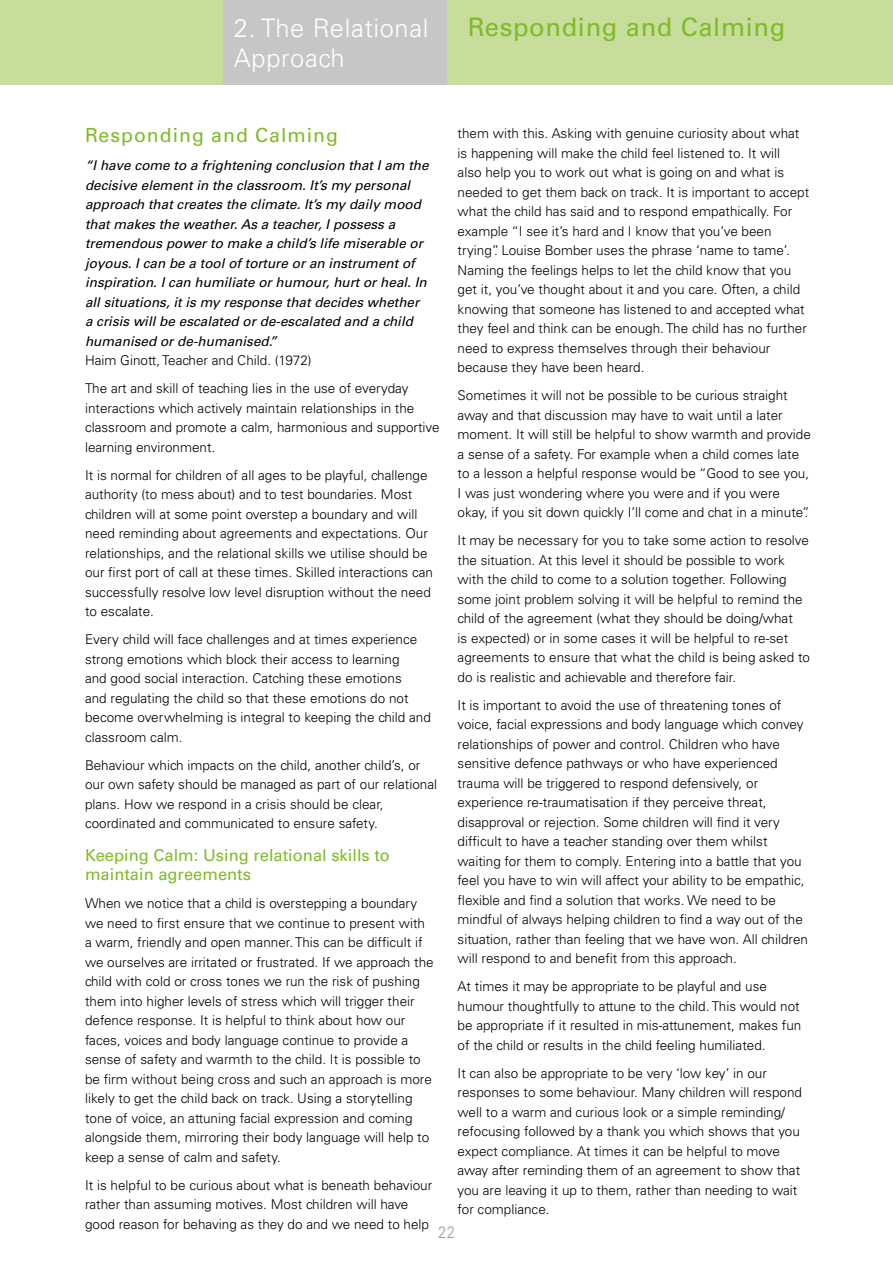
<style>
.page{position:relative;width:893px;height:1263px;background:#fff}
.page>*{position:absolute;margin:0;border:0;box-sizing:border-box;transform-origin:0 0}
.t1{font:300 25.5px/30px "Univers";letter-spacing:.025em;color:#fff}
.t2{font:25.5px "Univers";letter-spacing:.025em;color:#80ba27}
.t3{font:19.5px "Univers";letter-spacing:.05em;color:#80ba27}
.t4{font:16.5px/19.5px "Univers";color:#80ba27}
.t5{font:300 16.5px "Univers";color:#9d9d9c;scale:.9 1}
.t6{font:300 13.5px/19.5px "Univers";color:#000}
.t7{font:italic 13.5px/19.5px "Univers";color:#000}
</style>
<div class="page">
<div style="left:0;top:0;width:893px;height:85px;background:#c7dd9b"></div>
<div style="left:223px;top:0;width:223px;height:85px;background:#c6c6c6"></div>
<h1 class="t1" style="left:234px;top:13px;width:196px">2. The Relational<br>Approach</h1>
<h1 class="t2" style="left:468px;top:12px;width:319px">Responding and Calming</h1>
<h2 class="t3" style="left:85px;top:124px;width:255px">Responding and Calming</h2>
<p class="t7" style="left:85px;top:156px;width:345px">“I have come to a frightening conclusion that I am the decisive element in the classroom. It’s my personal approach that creates the climate. It’s my daily mood that makes the weather. As a teacher, I possess a tremendous power to make a child’s life miserable or joyous. I can be a tool of torture or an instrument of inspiration. I can humiliate or humour, hurt or heal. In all situations, it is my response that decides whether a crisis will be escalated or de-escalated and a child humanised or de-humanised.”</p>
<p class="t6" style="left:85px;top:346px;width:325px;line-height:28px">Haim Ginott, Teacher and Child. (1972)<br>The art and skill of teaching lies in the use of everyday</p>
<p class="t6" style="left:85px;top:398px;width:356px">interactions which actively maintain relationships in the classroom and promote a calm, harmonious and supportive learning environment.</p>
<p class="t6" style="left:85px;top:465px;width:350px">It is normal for children of all ages to be playful, challenge authority (to mess about) and to test boundaries. Most children will at some point overstep a boundary and will need reminding about agreements and expectations. Our relationships, and the relational skills we utilise should be our first port of call at these times. Skilled interactions can successfully resolve low level disruption without the need to escalate.</p>
<p class="t6" style="left:85px;top:630px;width:347px">Every child will face challenges and at times experience strong emotions which block their access to learning<br>and good social interaction. Catching these emotions<br>and regulating the child so that these emotions do not become overwhelming is integral to keeping the child and classroom calm.</p>
<p class="t6" style="left:85px;top:755px;width:354px">Behaviour which impacts on the child, another child’s, or our own safety should be managed as part of our relational plans. How we respond in a crisis should be clear, coordinated and communicated to ensure safety.</p>
<p class="t4" style="left:85px;top:845px;width:307px">Keeping Calm: Using relational skills to maintain agreements</p>
<p class="t6" style="left:85px;top:893px;width:350px">When we notice that a child is overstepping a boundary we need to first ensure that we continue to present with a warm, friendly and open manner. This can be difficult if we ourselves are irritated or frustrated. If we approach the child with cold or cross tones we run the risk of pushing them into higher levels of stress which will trigger their defence response. It is helpful to think about how our faces, voices and body language continue to provide a sense of safety and warmth to the child. It is possible to be firm without being cross and such an approach is more likely to get the child back on track. Using a storytelling tone of voice, an attuning facial expression and coming alongside them, mirroring their body language will help to keep a sense of calm and safety.</p>
<p class="t6" style="left:85px;top:1175px;width:349px">It is helpful to be curious about what is beneath behaviour rather than assuming motives. Most children will have good reason for behaving as they do and we need to help</p>
<p class="t6" style="left:458px;top:124px;width:353px">them with this. Asking with genuine curiosity about what is happening will make the child feel listened to. It will<br>also help you to work out what is going on and what is needed to get them back on track. It is important to accept what the child has said and to respond empathically. For example “I see it’s hard and I know that you’ve been trying”. Louise Bomber uses the phrase ‘name to tame’.<br>Naming the feelings helps to let the child know that you get it, you’ve thought about it and you care. Often, a child knowing that someone has listened to and accepted what they feel and think can be enough. The child has no further need to express themselves through their behaviour because they have been heard.</p>
<p class="t6" style="left:458px;top:386px;width:355px">Sometimes it will not be possible to be curious straight away and that discussion may have to wait until a later moment. It will still be helpful to show warmth and provide a sense of a safety. For example when a child comes late to a lesson a helpful response would be “Good to see you, I was just wondering where you were and if you were okay, if you sit down quickly I’ll come and chat in a minute”.</p>
<p class="t6" style="left:458px;top:531px;width:354px">It may be necessary for you to take some action to resolve the situation. At this level it should be possible to work with the child to come to a solution together. Following some joint problem solving it will be helpful to remind the child of the agreement (what they should be doing/what<br>is expected) or in some cases it will be helpful to re-set agreements to ensure that what the child is being asked to do is realistic and achievable and therefore fair.</p>
<p class="t6" style="left:458px;top:695px;width:352px">It is important to avoid the use of threatening tones of voice, facial expressions and body language which convey relationships of power and control. Children who have sensitive defence pathways or who have experienced trauma will be triggered to respond defensively, or experience re-traumatisation if they perceive threat, disapproval or rejection. Some children will find it very difficult to have a teacher standing over them whilst waiting for them to comply. Entering into a battle that you feel you have to win will affect your ability to be empathic, flexible and find a solution that works. We need to be mindful of always helping children to find a way out of the situation, rather than feeling that we have won. All children will respond to and benefit from this approach.</p>
<p class="t6" style="left:458px;top:976px;width:345px">At times it may be appropriate to be playful and use humour thoughtfully to attune to the child. This would not be appropriate if it resulted in mis-attunement, makes fun of the child or results in the child feeling humiliated.</p>
<p class="t6" style="left:458px;top:1063px;width:346px">It can also be appropriate to be very ‘low key’ in our responses to some behaviour. Many children will respond well to a warm and curious look or a simple reminding/ refocusing followed by a thank you which shows that you expect compliance. At times it can be helpful to move away after reminding them of an agreement to show that you are leaving it up to them, rather than needing to wait for compliance.</p>
<p class="t5" style="left:438px;top:1222px;width:20px">22</p>
</div>
